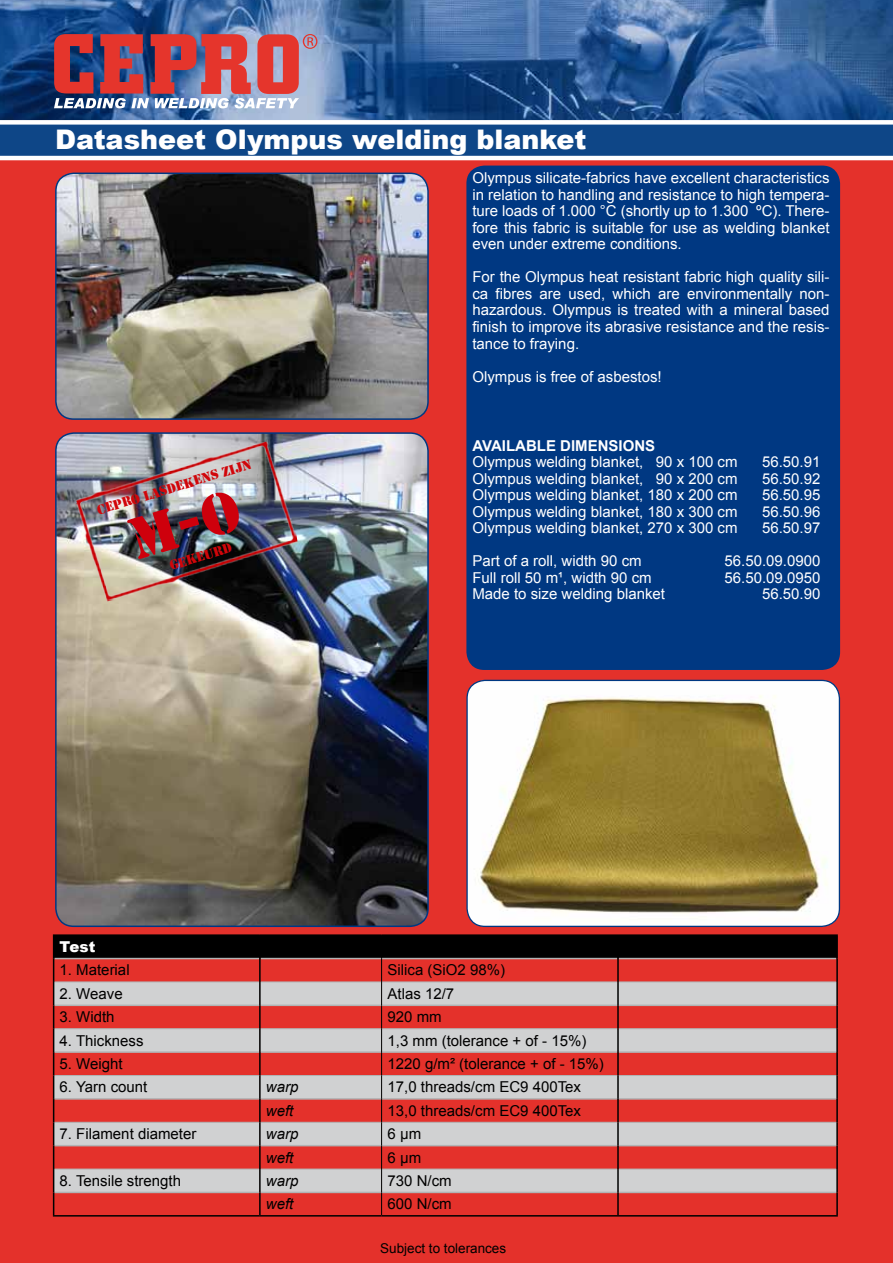
<style>
.page{position:relative;width:893px;height:1263px;background:#fff}
.page>*{position:absolute;margin:0;border:0;box-sizing:border-box;transform-origin:0 0}
.t1{font:900 27px "Arial";color:#fff}
.t2{font:15px/16.5px "Arial";color:#fff;text-align:justify}
.t3{font:15px "Arial";color:#000}
.t4{font:italic 15px "Arial";color:#000}
.t5{font:700 15px "Arial";color:#fff}
.t6{font:900 15px "Arial";color:#fff}
.t7{font:13.5px "Arial";color:#000}
.t8{font:12.6px "Stencil Std";color:#d1060a}
</style>
<div class="page">
<div style="left:0;top:152px;width:893px;height:1111px;background:#e4312b"></div>
<img style="left:0;top:0;width:893px;height:120px">
<svg style="left:0;top:120px;width:893px;height:40px;background:#426ea1"></svg>
<svg style="left:54px;top:34px;width:263px;height:74px;background:#ab6272"></svg>
<hr style="left:53px;top:934px;width:207px;height:2px;background:#000">
<hr style="left:260px;top:934px;width:122px;height:2px;background:#000">
<hr style="left:382px;top:934px;width:236px;height:2px;background:#000">
<hr style="left:618px;top:934px;width:220px;height:2px;background:#000">
<hr style="left:836px;top:936px;width:2px;height:22px;background:#000">
<hr style="left:836px;top:958px;width:2px;height:24px;background:#000">
<hr style="left:836px;top:982px;width:2px;height:23px;background:#000">
<hr style="left:836px;top:1005px;width:2px;height:24px;background:#000">
<hr style="left:836px;top:1029px;width:2px;height:23px;background:#000">
<hr style="left:836px;top:1052px;width:2px;height:23px;background:#000">
<hr style="left:836px;top:1075px;width:2px;height:24px;background:#000">
<hr style="left:836px;top:1099px;width:2px;height:23px;background:#000">
<hr style="left:836px;top:1122px;width:2px;height:24px;background:#000">
<hr style="left:836px;top:1146px;width:2px;height:23px;background:#000">
<hr style="left:836px;top:1169px;width:2px;height:23px;background:#000">
<hr style="left:836px;top:1192px;width:2px;height:23px;background:#000">
<hr style="left:53px;top:1215px;width:207px;height:1px;background:#000">
<hr style="left:260px;top:1215px;width:122px;height:1px;background:#000">
<hr style="left:382px;top:1215px;width:236px;height:1px;background:#000">
<hr style="left:618px;top:1215px;width:220px;height:1px;background:#000">
<svg style="left:53px;top:935px;width:784px;height:280px"></svg>
<img style="left:56px;top:433px;width:372px;height:493px">
<div style="left:55px;top:432px;width:374px;height:495px;border:2px solid #003882;border-radius:18px"></div>
<div style="left:466px;top:166px;width:374px;height:504px;background:#003882;border-radius:18px"></div>
<img style="left:56px;top:173px;width:372px;height:246px">
<div style="left:55px;top:173px;width:374px;height:247px;border:2px solid #003882;border-radius:18px"></div>
<img style="left:467px;top:680px;width:372px;height:246px">
<div style="left:466px;top:680px;width:374px;height:247px;border:1px solid #003882;border-radius:18px"></div>
<img style="left:72px;top:439px;width:230px;height:165px">
<img style="left:127px;top:488px;width:117px;height:71px">
<h1 class="t1" style="left:55px;top:120px;width:533px">Datasheet Olympus welding blanket</h1>
<p class="t8" style="left:95px;top:503px;width:162px;rotate:-17deg">Cepro lasdekens zijn</p>
<p class="t8" style="left:168px;top:558px;width:66px;rotate:-17deg">gekeurd</p>
<p class="t2" style="left:472px;top:170px;width:359px">Olympus silicate-fabrics have excellent characteristics in relation to handling and resistance to high tempera&shy;ture loads of 1.000 °C (shortly up to 1.300 ºC). There&shy;fore this fabric is suitable for use as welding blanket even under extreme conditions.</p>
<p class="t2" style="left:472px;top:269px;width:359px">For the Olympus heat resistant fabric high quality sili&shy;ca fibres are used, which are environmentally non&shy;hazardous. Olympus is treated with a mineral based finish to improve its abrasive resistance and the resis&shy;tance to fraying.</p>
<p class="t2" style="left:472px;top:368px;width:191px">Olympus is free of asbestos!</p>
<p class="t5" style="left:472px;top:435px;width:184px">AVAILABLE DIMENSIONS</p>
<p class="t2" style="left:472px;top:454px;width:267px">Olympus welding blanket, 90 x 100 cm</p>
<p class="t2" style="left:762px;top:454px;width:60px">56.50.91</p>
<p class="t2" style="left:472px;top:470px;width:267px">Olympus welding blanket, 90 x 200 cm</p>
<p class="t2" style="left:762px;top:470px;width:60px">56.50.92</p>
<p class="t2" style="left:472px;top:487px;width:267px">Olympus welding blanket, 180 x 200 cm</p>
<p class="t2" style="left:762px;top:487px;width:60px">56.50.95</p>
<p class="t2" style="left:472px;top:503px;width:267px">Olympus welding blanket, 180 x 300 cm</p>
<p class="t2" style="left:762px;top:503px;width:60px">56.50.96</p>
<p class="t2" style="left:472px;top:520px;width:267px">Olympus welding blanket, 270 x 300 cm</p>
<p class="t2" style="left:762px;top:520px;width:60px">56.50.97</p>
<p class="t2" style="left:472px;top:553px;width:171px">Part of a roll, width 90 cm</p>
<p class="t2" style="left:724px;top:553px;width:97px">56.50.09.0900</p>
<p class="t2" style="left:472px;top:569px;width:181px">Full roll 50 m¹, width 90 cm</p>
<p class="t2" style="left:724px;top:569px;width:97px">56.50.09.0950</p>
<p class="t2" style="left:472px;top:586px;width:194px">Made to size welding blanket</p>
<p class="t2" style="left:762px;top:586px;width:60px">56.50.90</p>
<p class="t6" style="left:60px;top:936px;width:37px">Test</p>
<p class="t3" style="left:60px;top:960px;width:72px">1. Material</p>
<p class="t3" style="left:388px;top:960px;width:119px">Silica (SiO2 98%)</p>
<p class="t3" style="left:60px;top:984px;width:65px">2. Weave</p>
<p class="t3" style="left:388px;top:984px;width:68px">Atlas 12/7</p>
<p class="t3" style="left:60px;top:1007px;width:57px">3. Width</p>
<p class="t3" style="left:388px;top:1007px;width:56px">920 mm</p>
<p class="t3" style="left:60px;top:1030px;width:85px">4. Thickness</p>
<p class="t3" style="left:388px;top:1030px;width:200px">1,3 mm (tolerance + of - 15%)</p>
<p class="t3" style="left:60px;top:1054px;width:65px">5. Weight</p>
<p class="t3" style="left:388px;top:1054px;width:218px">1220 g/m² (tolerance + of - 15%)</p>
<p class="t3" style="left:60px;top:1077px;width:89px">6. Yarn count</p>
<p class="t4" style="left:266px;top:1077px;width:34px">warp</p>
<p class="t3" style="left:388px;top:1077px;width:195px">17,0 threads/cm EC9 400Tex</p>
<p class="t4" style="left:266px;top:1101px;width:29px">weft</p>
<p class="t3" style="left:388px;top:1101px;width:195px">13,0 threads/cm EC9 400Tex</p>
<p class="t3" style="left:60px;top:1124px;width:138px">7. Filament diameter</p>
<p class="t4" style="left:266px;top:1124px;width:34px">warp</p>
<p class="t3" style="left:388px;top:1124px;width:35px">6 µm</p>
<p class="t4" style="left:266px;top:1147px;width:29px">weft</p>
<p class="t3" style="left:388px;top:1147px;width:35px">6 µm</p>
<p class="t3" style="left:60px;top:1171px;width:123px">8. Tensile strength</p>
<p class="t4" style="left:266px;top:1171px;width:34px">warp</p>
<p class="t3" style="left:388px;top:1171px;width:66px">730 N/cm</p>
<p class="t4" style="left:266px;top:1194px;width:29px">weft</p>
<p class="t3" style="left:388px;top:1194px;width:66px">600 N/cm</p>
<p class="t7" style="left:380px;top:1240px;width:128px">Subject to tolerances</p>
</div>
